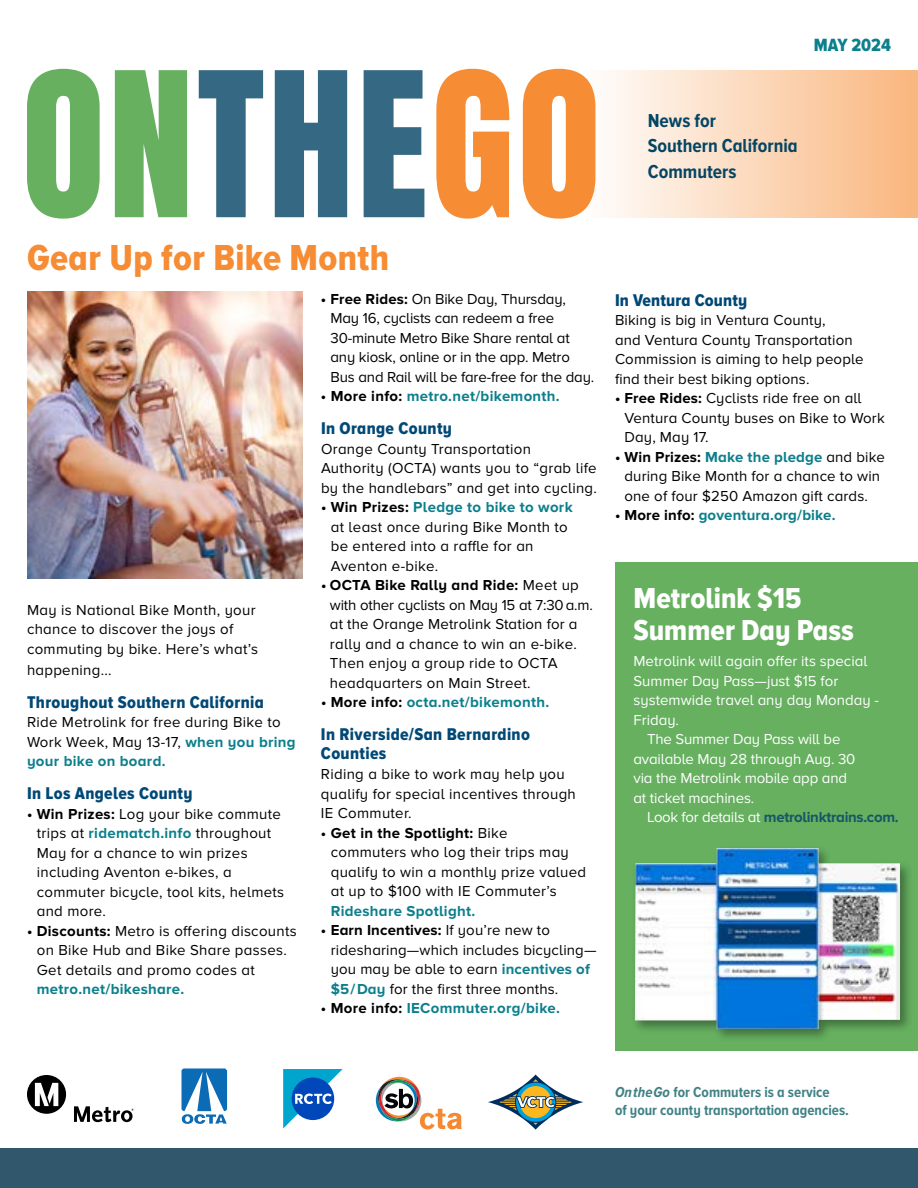
<style>
.page{position:relative;width:918px;height:1188px;background:#fff}
.page>*{position:absolute;margin:0;border:0;box-sizing:border-box;transform-origin:0 0}
.t1{font:171.15px "Anton";letter-spacing:.02em;color:#356882}
.t2{font:37.5px "Proxima Nova A Cond Extrabld";letter-spacing:.01em;color:#f68c33}
.t3{font:30px/31.5px "Proxima Nova A Cond Extrabld";color:#fff}
.t4{font:700 19.5px/25.5px "Proxima Nova A Cond";color:#054564}
.t5{font:18.3px "Proxima Nova A Cond Extrabld";color:#0b7f8c}
.t6{font:17.7px/19.5px "Proxima Nova A Cond Extrabld";letter-spacing:.02em;color:#004876}
.t7{font:15px/19.5px "Proxima Nova A";letter-spacing:.02em;color:#000}
.t8{font:15px "Proxima Nova A";letter-spacing:-.01em;color:#fff}
.t9{font:700 15px "Proxima Nova A";letter-spacing:.02em;color:#0b7f8c}
.t10{font:15px/19.5px "Proxima Nova A";letter-spacing:-.01em;color:#000}
.t11{font:700 15px/18px "Proxima Nova A Cond";color:#408185}
.t12{font:700 15px "Proxima Nova A";letter-spacing:-.02em;color:#175668}
.s1{color:#66b060}
.s2{color:#f68c33}
.s3{font-weight:700;color:#0b7f8c}
.s4{font-weight:700}
.s5{color:#000}
.s6{font-weight:400;color:#fff}
.s7{font-style:italic}
</style>
<div class="page">
<div style="left:615px;top:563px;width:303px;height:488px;background:#66b060"></div>
<div style="left:563px;top:71px;width:355px;height:147px;background:linear-gradient(to right,#fff,#fab67e)"></div>
<svg style="left:27px;top:1075px;width:39px;height:39px"></svg>
<svg style="left:35px;top:1083px;width:23px;height:23px"></svg>
<svg style="left:74px;top:1106px;width:60px;height:16px"></svg>
<svg style="left:181px;top:1068px;width:46px;height:56px"></svg>
<svg style="left:283px;top:1069px;width:60px;height:60px"></svg>
<svg style="left:376px;top:1077px;width:86px;height:53px"></svg>
<svg style="left:488px;top:1075px;width:95px;height:55px"></svg>
<div style="left:0;top:1149px;width:918px;height:39px;background:#30576b"></div>
<img style="left:27px;top:292px;width:276px;height:287px">
<div style="left:632px;top:845px;width:282px;height:197px;background:#000;opacity:.36"></div>
<img style="left:635px;top:848px;width:265px;height:181px">
<h1 class="t1" style="left:22px;top:58px;width:581px"><span class="s1">ON</span>THE<span class="s2">GO</span></h1>
<h2 class="t2" style="left:27px;top:236px;width:364px">Gear Up for Bike Month</h2>
<p class="t7" style="left:27px;top:601px;width:233px">May is National Bike Month, your chance to discover the joys of commuting by bike. Here’s what’s</p>
<p class="t7" style="left:27px;top:661px;width:86px">happening...</p>
<p class="t6" style="left:27px;top:693px;width:238px">Throughout Southern California</p>
<p class="t7" style="left:27px;top:713px;width:270px">Ride Metrolink for free during Bike to<br>Work Week, May 13-17, <span class="s3">when you bring your bike on board.</span></p>
<p class="t6" style="left:27px;top:785px;width:167px">In Los Angeles County</p>
<p class="t7" style="left:37px;top:805px;width:249px;text-indent:-10px"><span class="s4">• Win Prizes:</span> Log your bike commute trips at <span class="s3">ridematch.info</span> throughout<br>May for a chance to win prizes including Aventon e-bikes, a commuter bicycle, tool kits, helmets and more.</p>
<p class="t7" style="left:37px;top:922px;width:261px;text-indent:-10px"><span class="s4">• Discounts:</span> Metro is offering discounts on Bike Hub and Bike Share passes.<br>Get details and promo codes at</p>
<p class="t9" style="left:37px;top:981px;width:149px">metro.net/bikeshare.</p>
<p class="t10" style="left:331px;top:289px;width:265px;text-indent:-10px"><span class="s4">• Free Rides:</span> On Bike Day, Thursday, May 16, cyclists can redeem a free 30-minute Metro Bike Share rental at any kiosk, online or in the app. Metro Bus and Rail will be fare-free for the day.</p>
<p class="t9" style="left:321px;top:387px;width:240px"><span class="s5">• More info:</span> metro.net/bikemonth.</p>
<p class="t6" style="left:321px;top:420px;width:133px">In Orange County</p>
<p class="t7" style="left:321px;top:439px;width:278px">Orange County Transportation<br>Authority (OCTA) wants you to “grab life by the handlebars” and get into cycling.</p>
<p class="t7" style="left:331px;top:498px;width:243px;text-indent:-10px"><span class="s4">• Win Prizes:</span> <span class="s3">Pledge to bike to work </span>at least once during Bike Month to be entered into a raffle for an<br>Aventon e-bike.</p>
<p class="t7" style="left:330px;top:576px;width:265px;text-indent:-9px"><span class="s4">• OCTA Bike Rally and Ride:</span> Meet up with other cyclists on May 15 at 7:30 a.m. at the Orange Metrolink Station for a rally and a chance to win an e-bike.<br>Then enjoy a group ride to OCTA headquarters on Main Street.</p>
<p class="t9" style="left:321px;top:693px;width:230px"><span class="s5">• More info:</span> octa.net/bikemonth.</p>
<p class="t6" style="left:321px;top:726px;width:210px">In Riverside/San Bernardino<br>Counties</p>
<p class="t7" style="left:321px;top:765px;width:256px">Riding a bike to work may help you qualify for special incentives through<br>IE Commuter.</p>
<p class="t7" style="left:331px;top:823px;width:257px;text-indent:-10px"><span class="s4">• Get in the Spotlight:</span> Bike commuters who log their trips may qualify to win a monthly prize valued at up to $100 with IE Commuter’s</p>
<p class="t9" style="left:331px;top:902px;width:146px">Rideshare Spotlight.</p>
<p class="t7" style="left:331px;top:921px;width:267px;text-indent:-10px"><span class="s4">• Earn Incentives:</span> If you’re new to ridesharing—which includes bicycling— you may be able to earn <span class="s3">incentives of $5/ Day</span> for the first three months.</p>
<p class="t9" style="left:321px;top:999px;width:240px"><span class="s5">• More info:</span> IECommuter.org/bike.</p>
<p class="t5" style="left:814px;top:34px;width:79px">MAY 2024</p>
<h3 class="t4" style="left:648px;top:109px;width:151px">News for<br>Southern California<br>Commuters</h3>
<p class="t6" style="left:615px;top:291px;width:134px">In Ventura County</p>
<p class="t7" style="left:615px;top:311px;width:250px">Biking is big in Ventura County,<br>and Ventura County Transportation Commission is aiming to help people find their best biking options.</p>
<p class="t7" style="left:625px;top:389px;width:262px;text-indent:-10px"><span class="s4">• Free Rides:</span> Cyclists ride free on all<br>Ventura County buses on Bike to Work<br>Day, May 17.</p>
<p class="t7" style="left:615px;top:447px;width:272px;text-align:center"><span class="s4">• Win Prizes:</span> <span class="s3">Make the pledge</span> and bike during Bike Month for a chance to win one of four $250 Amazon gift cards.</p>
<p class="t9" style="left:615px;top:506px;width:222px"><span class="s5">• More info:</span> goventura.org/bike.</p>
<h3 class="t3" style="left:634px;top:585px;width:222px">Metrolink $15<br>Summer Day Pass</h3>
<p class="t8" style="left:634px;top:652px;width:235px">Metrolink will again offer its special</p>
<p class="t8" style="left:634px;top:672px;width:206px">Summer Day Pass—just $15 for</p>
<p class="t8" style="left:634px;top:691px;width:247px">systemwide travel any day Monday -</p>
<p class="t8" style="left:634px;top:711px;width:47px">Friday.</p>
<p class="t8" style="left:647px;top:730px;width:195px">The Summer Day Pass will be</p>
<p class="t8" style="left:634px;top:750px;width:223px">available May 28 through Aug. 30</p>
<p class="t8" style="left:634px;top:769px;width:215px">via the Metrolink mobile app and</p>
<p class="t8" style="left:634px;top:789px;width:122px">at ticket machines.</p>
<p class="t12" style="left:647px;top:808px;width:253px"><span class="s6">Look for details at</span> metrolinktrains.com.</p>
<p class="t11" style="left:615px;top:1084px;width:235px"><span class="s7">OntheGo</span> for Commuters is a service<br>of your county transportation agencies.</p>
</div>
